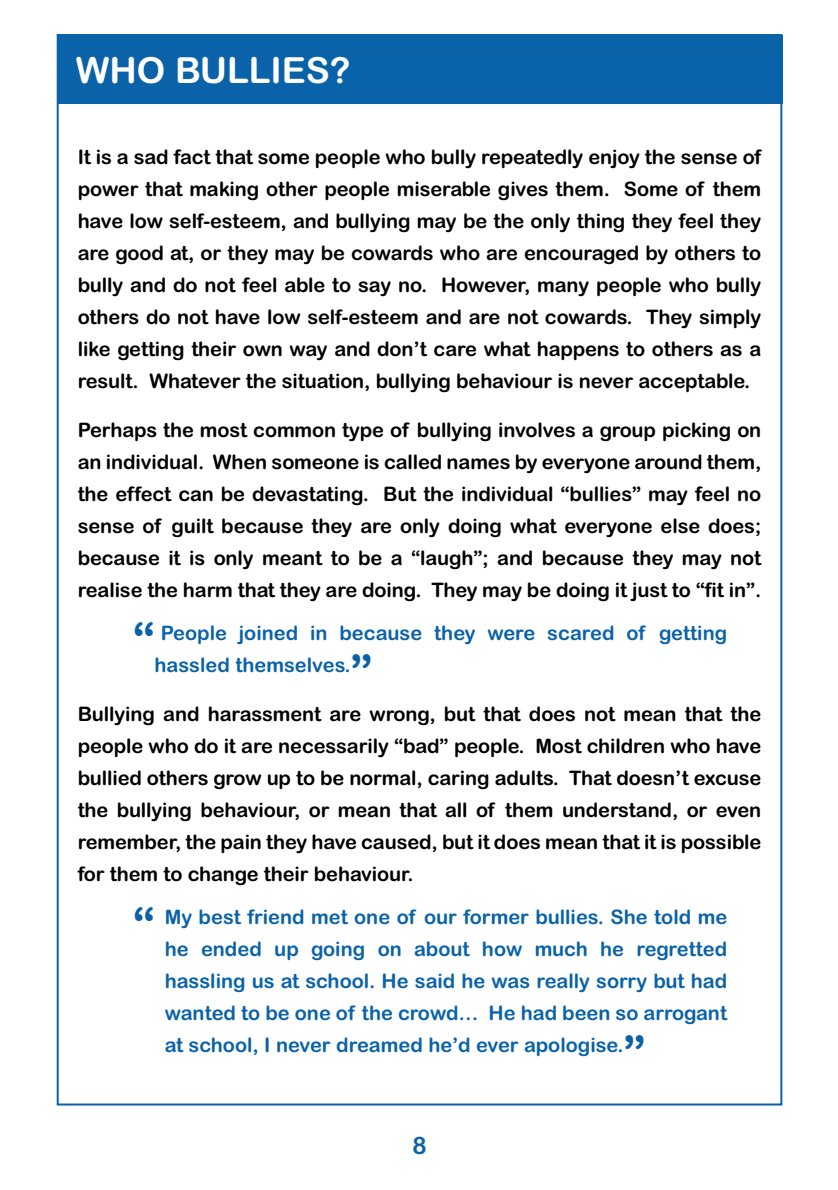
<style>
.page{position:relative;width:838px;height:1190px;background:#fff}
.page>*{position:absolute;margin:0;border:0;box-sizing:border-box;transform-origin:0 0}
.t1{font:48px "Arial Rounded MT Bold";color:#0a62a9}
.t2{font:36px "Arial Rounded MT Bold";color:#fff}
.t3{font:24px "Arial Rounded MT Bold";color:#0a62a9}
.t4{font:20px/32px "Arial Rounded MT Bold";letter-spacing:-.005em;color:#000;text-align:justify}
.t5{font:20px/32px "Arial Rounded MT Bold";color:#0a62a9}
</style>
<div class="page">
<div style="left:57px;top:36px;width:725px;height:68px;background:#0a62a9"></div>
<h2 class="t2" style="left:76px;top:57px;width:276px">WHO BULLIES?</h2>
<p class="t4" style="left:78px;top:142px;width:685px">It is a sad fact that some people who bully repeatedly enjoy the sense of power that making other people miserable gives them. Some of them have low self-esteem, and bullying may be the only thing they feel they are good at, or they may be cowards who are encouraged by others to bully and do not feel able to say no. However, many people who bully others do not have low self-esteem and are not cowards. They simply like getting their own way and don’t care what happens to others as a result. Whatever the situation, bullying behaviour is never acceptable.</p>
<p class="t4" style="left:78px;top:415px;width:685px">Perhaps the most common type of bullying involves a group picking on an individual. When someone is called names by everyone around them, the effect can be devastating. But the individual “bullies” may feel no sense of guilt because they are only doing what everyone else does; because it is only meant to be a “laugh”; and because they may not realise the harm that they are doing. They may be doing it just to “fit in”.</p>
<h1 class="t1" style="left:133px;top:622px;width:23px">“</h1>
<p class="t5" style="left:154px;top:619px;width:574px;text-indent:6px">People joined in because they were scared of getting hassled themselves.</p>
<h1 class="t1" style="left:351px;top:654px;width:23px">”</h1>
<p class="t4" style="left:78px;top:700px;width:685px">Bullying and harassment are wrong, but that does not mean that the people who do it are necessarily “bad” people. Most children who have bullied others grow up to be normal, caring adults. That doesn’t excuse the bullying behaviour, or mean that all of them understand, or even remember, the pain they have caused, but it does mean that it is possible for them to change their behaviour.</p>
<h1 class="t1" style="left:133px;top:907px;width:23px">“</h1>
<p class="t5" style="left:165px;top:903px;width:564px;text-align:justify">My best friend met one of our former bullies. She told me he ended up going on about how much he regretted hassling us at school. He said he was really sorry but had wanted to be one of the crowd… He had been so arrogant at school, I never dreamed he’d ever apologise.</p>
<h1 class="t1" style="left:624px;top:1035px;width:23px">”</h1>
<p class="t3" style="left:412px;top:1137px;width:16px">8</p>
</div>
